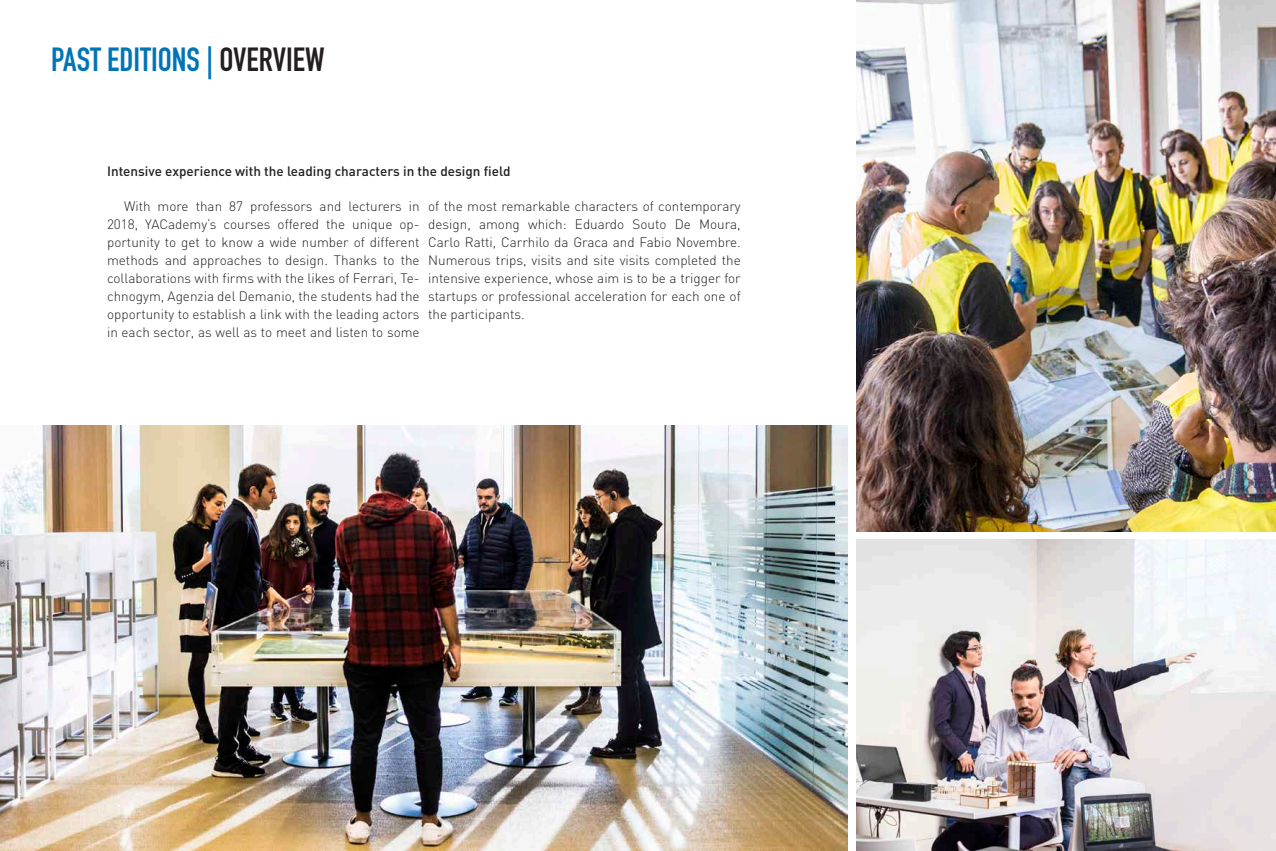
<style>
.page{position:relative;width:1276px;height:851px;background:#fff}
.page>*{position:absolute;margin:0;border:0;box-sizing:border-box;transform-origin:0 0}
.TITOLO{font:700 33px "DIN Condensed";color:#0074b5}
.corpo{font:300 13.5px/18px "DIN";color:#231f20;text-align:justify}
.didascalie_2{font:500 13.5px "DIN";color:#231f20}
.s1{color:#231f20}
</style>
<div class="page">
<img style="left:856px;top:539px;width:420px;height:311px">
<img style="left:856px;top:0;width:420px;height:531px">
<img style="left:0;top:425px;width:848px;height:425px">
<p class="TITOLO" style="left:51px;top:40px;width:275px">PAST EDITIONS | <span class="s1">OVERVIEW</span></p>
<p class="didascalie_2" style="left:107px;top:163px;width:405px">Intensive experience with the leading characters in the design field</p>
<p class="corpo" style="left:107px;top:197px;width:314px;text-indent:17px">With more than 87 professors and lecturers in 2018, YACademy’s courses offered the unique op&shy;portunity to get to know a wide number of different methods and approaches to design. Thanks to the collaborations with firms with the likes of Ferrari, Te&shy;chnogym, Agenzia del Demanio, the students had the opportunity to establish a link with the leading actors in each sector, as well as to meet and listen to some</p>
<p class="corpo" style="left:428px;top:197px;width:314px">of the most remarkable characters of contemporary design, among which: Eduardo Souto De Moura, Carlo Ratti, Carrhilo da Graca and Fabio Novembre.<br>Numerous trips, visits and site visits completed the intensive experience, whose aim is to be a trigger for startups or professional acceleration for each one of the participants.</p>
</div>
